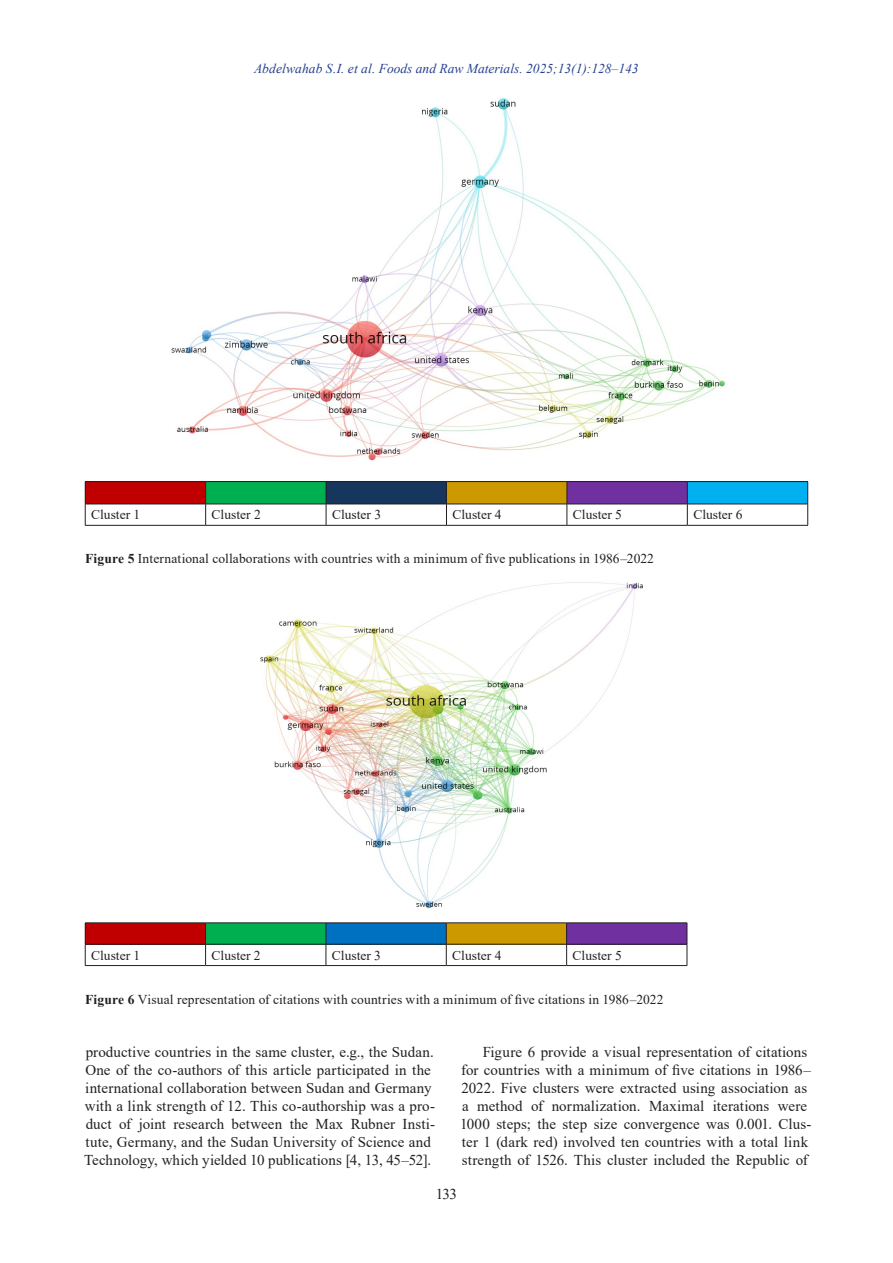
<style>
.page{position:relative;width:893px;height:1263px;background:#fff}
.page>*{position:absolute;margin:0;border:0;box-sizing:border-box;transform-origin:0 0}
.Основной__перенос{font:15px/18px "Times New Roman";letter-spacing:.005em;color:#231f20}
.Под_рисунок{font:13.5px "Times New Roman";color:#231f20}
.t1{font:italic 13.5px "Times New Roman";color:#253f8e}
.s1{font-weight:700}
</style>
<div class="page">
<div style="left:85px;top:482px;width:121px;height:22px;background:#c00000"></div>
<div style="left:206px;top:482px;width:120px;height:22px;background:#00b050"></div>
<div style="left:326px;top:482px;width:120px;height:22px;background:#17365d"></div>
<div style="left:446px;top:482px;width:121px;height:22px;background:#c90"></div>
<div style="left:567px;top:482px;width:120px;height:22px;background:#7030a0"></div>
<div style="left:687px;top:482px;width:121px;height:22px;background:#00b0f0"></div>
<hr style="left:85px;top:504px;width:121px;height:1px;background:#231f20">
<hr style="left:206px;top:504px;width:120px;height:1px;background:#231f20">
<hr style="left:326px;top:504px;width:120px;height:1px;background:#231f20">
<hr style="left:446px;top:504px;width:121px;height:1px;background:#231f20">
<hr style="left:567px;top:504px;width:120px;height:1px;background:#231f20">
<hr style="left:687px;top:504px;width:121px;height:1px;background:#231f20">
<hr style="left:85px;top:481px;width:121px;height:1px;background:#231f20">
<hr style="left:206px;top:481px;width:120px;height:1px;background:#231f20">
<hr style="left:326px;top:481px;width:120px;height:1px;background:#231f20">
<hr style="left:446px;top:481px;width:121px;height:1px;background:#231f20">
<hr style="left:567px;top:481px;width:120px;height:1px;background:#231f20">
<hr style="left:687px;top:481px;width:121px;height:1px;background:#231f20">
<svg style="left:85px;top:482px;width:1px;height:43px"></svg>
<svg style="left:205px;top:482px;width:1px;height:43px"></svg>
<svg style="left:326px;top:482px;width:1px;height:43px"></svg>
<svg style="left:446px;top:482px;width:1px;height:43px"></svg>
<svg style="left:567px;top:482px;width:1px;height:43px"></svg>
<svg style="left:687px;top:482px;width:1px;height:43px"></svg>
<svg style="left:807px;top:482px;width:1px;height:43px"></svg>
<hr style="left:85px;top:525px;width:121px;height:1px;background:#231f20">
<hr style="left:206px;top:525px;width:120px;height:1px;background:#231f20">
<hr style="left:326px;top:525px;width:120px;height:1px;background:#231f20">
<hr style="left:446px;top:525px;width:121px;height:1px;background:#231f20">
<hr style="left:567px;top:525px;width:120px;height:1px;background:#231f20">
<hr style="left:687px;top:525px;width:121px;height:1px;background:#231f20">
<img style="left:171px;top:98px;width:554px;height:363px">
<div style="left:85px;top:923px;width:121px;height:21px;background:#c00000"></div>
<div style="left:206px;top:923px;width:120px;height:21px;background:#00b050"></div>
<div style="left:326px;top:923px;width:120px;height:21px;background:#0070c0"></div>
<div style="left:446px;top:923px;width:121px;height:21px;background:#c90"></div>
<div style="left:567px;top:923px;width:120px;height:21px;background:#7030a0"></div>
<hr style="left:85px;top:922px;width:121px;height:1px;background:#231f20">
<hr style="left:206px;top:922px;width:120px;height:1px;background:#231f20">
<hr style="left:326px;top:922px;width:120px;height:1px;background:#231f20">
<hr style="left:446px;top:922px;width:121px;height:1px;background:#231f20">
<hr style="left:567px;top:922px;width:120px;height:1px;background:#231f20">
<hr style="left:85px;top:944px;width:121px;height:1px;background:#231f20">
<svg style="left:85px;top:923px;width:1px;height:42px"></svg>
<hr style="left:206px;top:944px;width:120px;height:1px;background:#231f20">
<svg style="left:205px;top:923px;width:1px;height:42px"></svg>
<hr style="left:326px;top:944px;width:120px;height:1px;background:#231f20">
<svg style="left:326px;top:923px;width:1px;height:42px"></svg>
<hr style="left:446px;top:944px;width:121px;height:1px;background:#231f20">
<svg style="left:446px;top:923px;width:1px;height:42px"></svg>
<hr style="left:567px;top:944px;width:120px;height:1px;background:#231f20">
<svg style="left:566px;top:923px;width:1px;height:42px"></svg>
<svg style="left:687px;top:923px;width:1px;height:42px"></svg>
<hr style="left:85px;top:965px;width:121px;height:1px;background:#231f20">
<hr style="left:206px;top:965px;width:120px;height:1px;background:#231f20">
<hr style="left:326px;top:965px;width:120px;height:1px;background:#231f20">
<hr style="left:446px;top:965px;width:121px;height:1px;background:#231f20">
<hr style="left:567px;top:965px;width:120px;height:1px;background:#231f20">
<img style="left:260px;top:582px;width:383px;height:327px">
<p class="t1" style="left:254px;top:59px;width:386px">Abdelwahab S.I. et al. Foods and Raw Materials. 2025;13(1):128–143</p>
<p class="Под_рисунок" style="left:91px;top:505px;width:51px">Cluster 1</p>
<p class="Под_рисунок" style="left:212px;top:505px;width:51px">Cluster 2</p>
<p class="Под_рисунок" style="left:332px;top:505px;width:51px">Cluster 3</p>
<p class="Под_рисунок" style="left:452px;top:505px;width:51px">Cluster 4</p>
<p class="Под_рисунок" style="left:573px;top:505px;width:51px">Cluster 5</p>
<p class="Под_рисунок" style="left:693px;top:505px;width:51px">Cluster 6</p>
<p class="Под_рисунок" style="left:85px;top:549px;width:570px"><span class="s1">Figure 5</span> International collaborations with countries with a minimum of five publications in 1986–2022</p>
<p class="Под_рисунок" style="left:91px;top:945px;width:51px">Cluster 1</p>
<p class="Под_рисунок" style="left:212px;top:945px;width:51px">Cluster 2</p>
<p class="Под_рисунок" style="left:332px;top:945px;width:51px">Cluster 3</p>
<p class="Под_рисунок" style="left:452px;top:945px;width:51px">Cluster 4</p>
<p class="Под_рисунок" style="left:573px;top:945px;width:51px">Cluster 5</p>
<p class="Под_рисунок" style="left:85px;top:990px;width:580px"><span class="s1">Figure 6</span> Visual representation of citations with countries with a minimum of five citations in 1986–2022</p>
<p class="Основной__перенос" style="left:84px;top:1042px;width:352px">productive countries in the same cluster, e.g., the Sudan.<br>One of the co-authors of this article participated in the international collaboration between Sudan and Germany with a link strength of 12. This co-authorship was a pro&shy;duct of joint research between the Max Rubner Insti&shy;tute, Germany, and the Sudan University of Science and Technology, which yielded 10 publications [4, 13, 45–52].</p>
<p class="Основной__перенос" style="left:460px;top:1042px;width:353px;text-indent:23px">Figure 6 provide a visual representation of citations for countries with a minimum of five citations in 1986– 2022. Five clusters were extracted using association as a method of normalization. Maximal iterations were 1000 steps; the step size convergence was 0.001. Clus&shy;ter 1 (dark red) involved ten countries with a total link strength of 1526. This cluster included the Republic of</p>
<p class="Основной__перенос" style="left:436px;top:1185px;width:23px">133</p>
</div>
